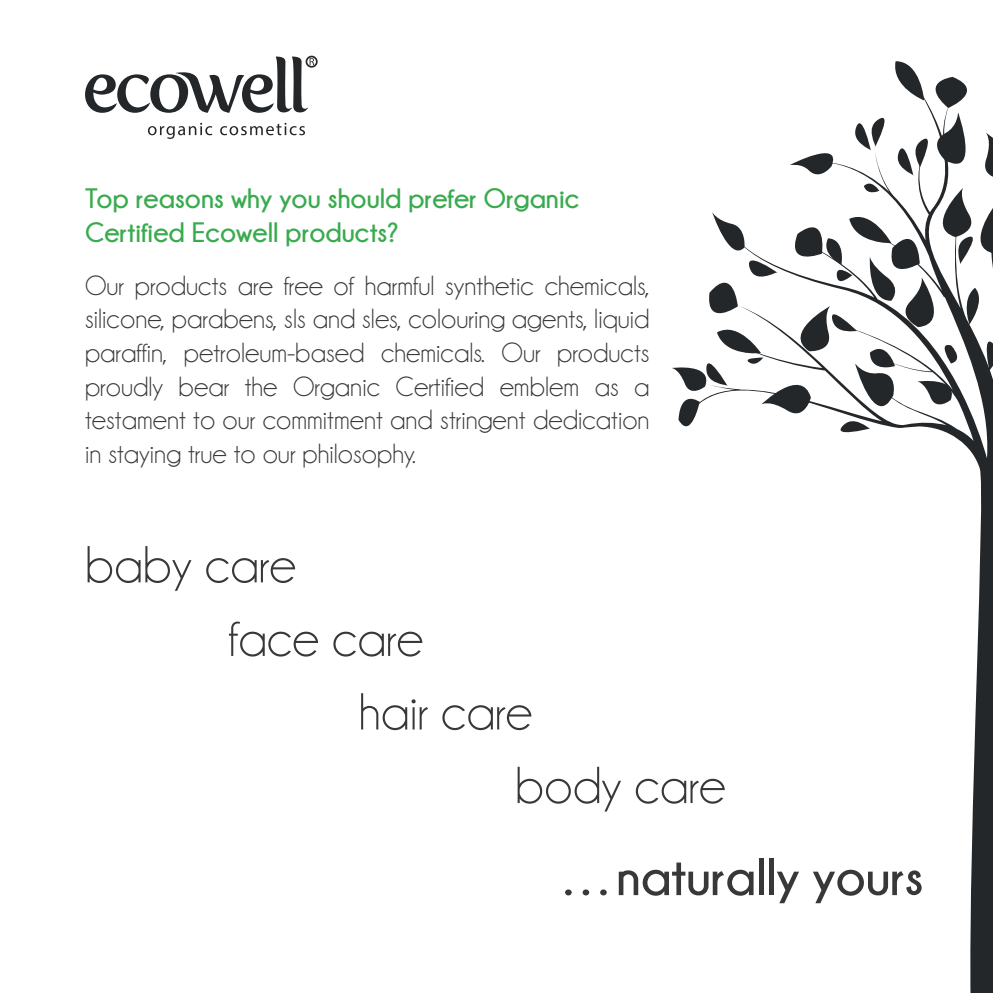
<style>
.page{position:relative;width:993px;height:993px;background:#fff}
.page>*{position:absolute;margin:0;border:0;box-sizing:border-box;transform-origin:0 0}
.t1{font:52.5px "Champagne&Limousines";color:#383838}
.t2{font:700 52.5px "Champagne&Limousines";color:#383838}
.t3{font:28px/33.6px "Champagne&Limousines";color:#383838;text-align:justify}
.t4{font:700 28px/33.6px "Champagne&Limousines";color:#39ab4e}
</style>
<div class="page">
<svg style="left:85px;top:56px;width:229px;height:57px"></svg>
<div style="left:305px;top:56px;width:12px;height:12px;border:2px solid #24272a;border-radius:50%"></div>
<svg style="left:148px;top:126px;width:8px;height:9px"></svg>
<svg style="left:160px;top:123px;width:52px;height:16px"></svg>
<svg style="left:220px;top:123px;width:85px;height:12px"></svg>
<svg style="left:960px;top:441px;width:32px;height:551px"></svg>
<svg style="left:672px;top:61px;width:320px;height:380px"></svg>
<p class="t4" style="left:85px;top:181px;width:495px">Top reasons why you should prefer Organic<br>Certified Ecowell products?</p>
<p class="t3" style="left:85px;top:269px;width:566px">Our products are free of harmful synthetic chemicals, silicone, parabens, sls and sles, colouring agents, liquid paraffin, petroleum-based chemicals. Our products proudly bear the Organic Certified emblem as a testament to our commitment and stringent dedication in staying true to our philosophy.</p>
<h1 class="t1" style="left:85px;top:538px;width:212px">baby care</h1>
<h1 class="t1" style="left:228px;top:611px;width:196px">face care</h1>
<h1 class="t1" style="left:358px;top:685px;width:175px">hair care</h1>
<h1 class="t1" style="left:515px;top:758px;width:212px">body care</h1>
<h1 class="t2" style="left:563px;top:847px;width:361px">…naturally yours</h1>
</div>
